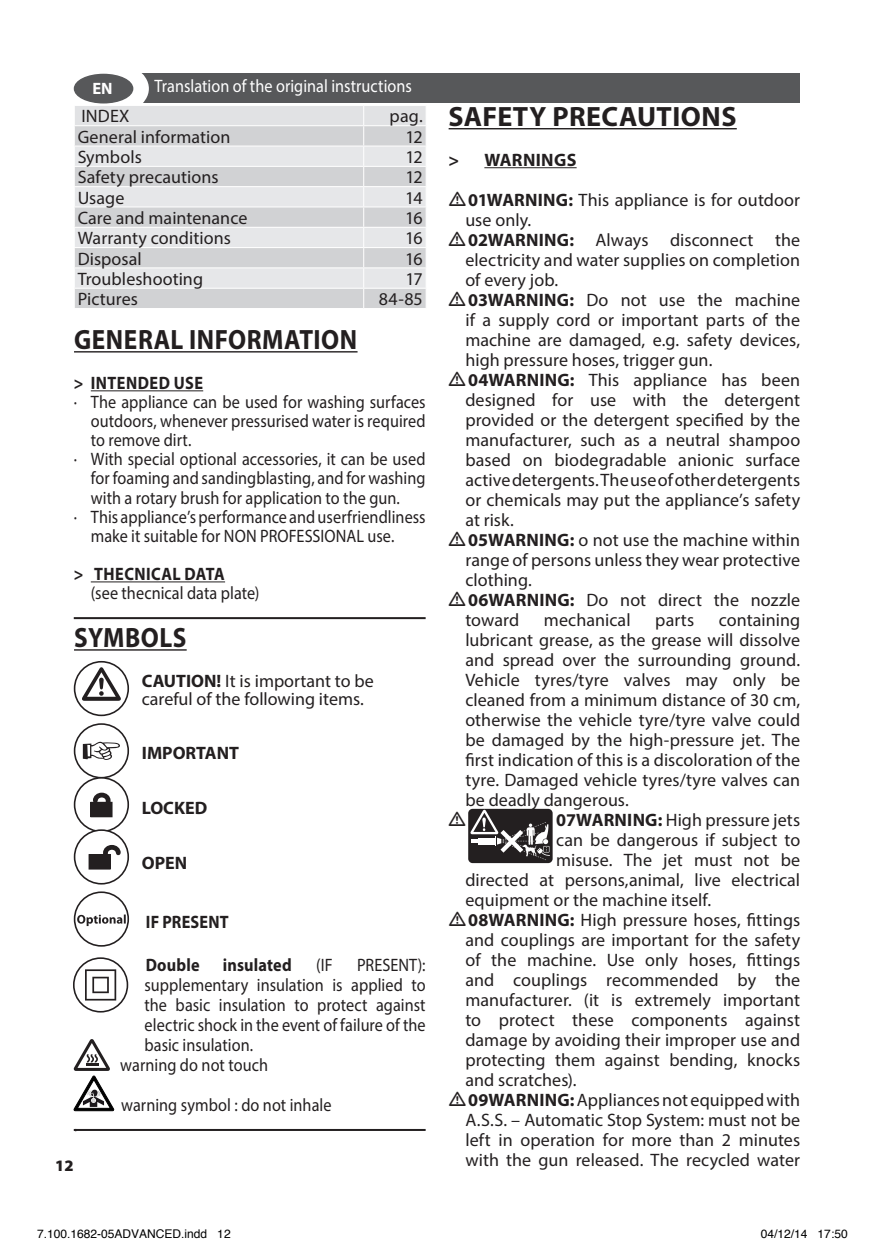
<style>
.page{position:relative;width:874px;height:1244px;background:#fff}
.page>*{position:absolute;margin:0;border:0;box-sizing:border-box;transform-origin:0 0}
.t1{font:700 28px "Myriad Pro";letter-spacing:.02em;color:#231f20;scale:.9 1}
.t2{font:700 28px "Myriad Pro";letter-spacing:.02em;color:#231f20}
.t3{font:18px/20px "Myriad Pro";letter-spacing:.005em;color:#231f20;text-align:justify}
.t4{font:18px "Myriad Pro";letter-spacing:.005em;color:#231f20;scale:.9 1}
.t5{font:700 18px "Myriad Pro";letter-spacing:.01em;color:#231f20;scale:.9 1}
.t6{font:18px "Myriad Pro";color:#fff;scale:.9 1}
.t7{font:700 18px "Myriad Pro";letter-spacing:.01em;color:#231f20}
.t8{font:700 18px "Myriad Pro";letter-spacing:.03em;color:#231f20;scale:.9 1}
.t9{font:18px "Warning Pi LT Std";color:#231f20}
.t10{font:700 16.4px "Myriad Pro";color:#fff}
.t11{font:900 16px "Myriad Pro";color:#231f20}
.t12{font:12px "Helvetica";color:#000}
.s1{font-weight:700}
</style>
<div class="page">
<div style="left:133px;top:74px;width:666px;height:29px;background:#57585a"></div>
<div style="left:62px;top:60px;width:87px;height:57px;background:#fff;border-radius:50%"></div>
<div style="left:74px;top:74px;width:58px;height:29px;background:#57585a;border-radius:50%"></div>
<div style="left:74px;top:74px;width:59px;height:29px;border:2px solid #57585a;border-radius:50%"></div>
<hr style="left:448px;top:128px;width:288px;height:1px;background:#231f20">
<hr style="left:484px;top:167px;width:92px;height:1px;background:#231f20">
<div style="left:468px;top:809px;width:84px;height:54px;background:#231f20;border-radius:4px"></div>
<svg style="left:470px;top:809px;width:79px;height:51px"></svg>
<hr style="left:74px;top:351px;width:283px;height:1px;background:#231f20">
<hr style="left:91px;top:390px;width:112px;height:1px;background:#231f20">
<hr style="left:91px;top:581px;width:134px;height:1px;background:#231f20">
<hr style="left:74px;top:649px;width:112px;height:1px;background:#231f20">
<svg style="left:74px;top:106px;width:352px;height:202px;background:#dcdddf"></svg>
<hr style="left:74px;top:617px;width:351px;height:2px;background:#231f20">
<div style="left:74px;top:661px;width:55px;height:55px;border:2px solid #231f20;border-radius:50%"></div>
<svg style="left:82px;top:667px;width:39px;height:34px"></svg>
<div style="left:74px;top:723px;width:55px;height:55px;border:2px solid #231f20;border-radius:50%"></div>
<svg style="left:83px;top:742px;width:37px;height:18px"></svg>
<div style="left:74px;top:777px;width:55px;height:55px;border:2px solid #231f20;border-radius:50%"></div>
<div style="left:91px;top:802px;width:21px;height:15px;background:#231f20"></div>
<div style="left:90px;top:802px;width:22px;height:15px;border:1px solid #231f20"></div>
<svg style="left:90px;top:792px;width:23px;height:17px"></svg>
<div style="left:74px;top:829px;width:55px;height:55px;border:2px solid #231f20;border-radius:50%"></div>
<div style="left:89px;top:854px;width:21px;height:15px;background:#231f20"></div>
<svg style="left:103px;top:842px;width:20px;height:20px"></svg>
<div style="left:74px;top:891px;width:55px;height:55px;border:2px solid #231f20;border-radius:50%"></div>
<svg style="left:77px;top:914px;width:49px;height:12px"></svg>
<div style="left:73px;top:957px;width:55px;height:55px;border:2px solid #231f20;border-radius:50%"></div>
<svg style="left:85px;top:969px;width:31px;height:31px"></svg>
<svg style="left:74px;top:1039px;width:40px;height:71px"></svg>
<hr style="left:74px;top:1129px;width:351px;height:2px;background:#231f20">
<p class="t10" style="left:92px;top:78px;width:22px">EN</p>
<p class="t6" style="left:154px;top:74px;width:287px">Translation of the original instructions</p>
<p class="t3" style="left:81px;top:106px;width:49px">INDEX</p>
<p class="t3" style="left:389px;top:106px;width:35px">pag.</p>
<p class="t3" style="left:78px;top:126px;width:154px">General information</p>
<p class="t3" style="left:405px;top:126px;width:19px">12</p>
<p class="t3" style="left:78px;top:147px;width:66px">Symbols</p>
<p class="t3" style="left:405px;top:147px;width:19px">12</p>
<p class="t3" style="left:78px;top:167px;width:142px">Safety precautions</p>
<p class="t3" style="left:405px;top:167px;width:19px">12</p>
<p class="t3" style="left:78px;top:187px;width:48px">Usage</p>
<p class="t3" style="left:405px;top:187px;width:19px">14</p>
<p class="t3" style="left:78px;top:207px;width:171px">Care and maintenance</p>
<p class="t3" style="left:405px;top:207px;width:19px">16</p>
<p class="t3" style="left:78px;top:228px;width:154px">Warranty conditions</p>
<p class="t3" style="left:405px;top:228px;width:19px">16</p>
<p class="t3" style="left:78px;top:248px;width:66px">Disposal</p>
<p class="t3" style="left:405px;top:248px;width:19px">16</p>
<p class="t3" style="left:78px;top:268px;width:127px">Troubleshooting</p>
<p class="t3" style="left:405px;top:268px;width:19px">17</p>
<p class="t3" style="left:78px;top:289px;width:62px">Pictures</p>
<p class="t3" style="left:379px;top:289px;width:45px">84-85</p>
<h1 class="t1" style="left:74px;top:321px;width:316px">GENERAL INFORMATION</h1>
<p class="t8" style="left:74px;top:371px;width:145px">&gt; INTENDED USE</p>
<p class="t4" style="left:74px;top:391px;width:392px">· The appliance can be used for washing surfaces</p>
<p class="t4" style="left:91px;top:410px;width:373px">outdoors, whenever pressurised water is required</p>
<p class="t4" style="left:91px;top:429px;width:113px">to remove dirt.</p>
<p class="t4" style="left:74px;top:448px;width:392px">· With special optional accessories, it can be used</p>
<p class="t4" style="left:91px;top:467px;width:373px">for foaming and sandingblasting, and for washing</p>
<p class="t4" style="left:91px;top:487px;width:345px">with a rotary brush for application to the gun.</p>
<p class="t4" style="left:74px;top:506px;width:392px">· This appliance’s performance and userfriendliness</p>
<p class="t4" style="left:91px;top:525px;width:339px">make it suitable for NON PROFESSIONAL use.</p>
<p class="t5" style="left:74px;top:562px;width:169px">&gt; THECNICAL DATA</p>
<p class="t4" style="left:91px;top:582px;width:189px">(see thecnical data plate)</p>
<h1 class="t1" style="left:74px;top:619px;width:126px">SYMBOLS</h1>
<p class="t3" style="left:142px;top:671px;width:233px;line-height:18px"><span class="s1">CAUTION!</span> It is important to be careful of the following items.</p>
<p class="t7" style="left:142px;top:741px;width:99px">IMPORTANT</p>
<p class="t7" style="left:142px;top:796px;width:67px">LOCKED</p>
<p class="t7" style="left:142px;top:851px;width:47px">OPEN</p>
<p class="t11" style="left:55px;top:1156px;width:20px">12</p>
<p class="t5" style="left:146px;top:909px;width:93px">IF PRESENT</p>
<p class="t5" style="left:146px;top:953px;width:61px">Double</p>
<p class="t5" style="left:223px;top:953px;width:78px">insulated</p>
<p class="t4" style="left:316px;top:953px;width:20px">(IF</p>
<p class="t4" style="left:357px;top:953px;width:78px">PRESENT):</p>
<p class="t4" style="left:144px;top:973px;width:314px">supplementary insulation is applied to</p>
<p class="t4" style="left:144px;top:993px;width:314px">the basic insulation to protect against</p>
<p class="t4" style="left:144px;top:1013px;width:314px">electric shock in the event of failure of the</p>
<p class="t4" style="left:144px;top:1033px;width:122px">basic insulation.</p>
<p class="t4" style="left:120px;top:1053px;width:165px">warning do not touch</p>
<p class="t4" style="left:121px;top:1093px;width:235px">warning symbol : do not inhale</p>
<h1 class="t2" style="left:448px;top:98px;width:289px">SAFETY PRECAUTIONS</h1>
<p class="t7" style="left:448px;top:148px;width:129px">&gt; WARNINGS</p>
<p class="t3" style="left:465px;top:190px;width:336px;text-indent:-17px">•<span class="s1">01WARNING:</span> This appliance is for outdoor use only.</p>
<p class="t3" style="left:465px;top:230px;width:336px;text-indent:-17px">•<span class="s1">02WARNING:</span> Always disconnect the electricity and water supplies on completion of every job.</p>
<p class="t3" style="left:465px;top:290px;width:336px;text-indent:-17px">•<span class="s1">03WARNING:</span> Do not use the machine if a supply cord or important parts of the machine are damaged, e.g. safety devices, high pressure hoses, trigger gun.</p>
<p class="t3" style="left:465px;top:370px;width:336px;text-indent:-17px">•<span class="s1">04WARNING:</span> This appliance has been designed for use with the detergent provided or the detergent specified by the manufacturer, such as a neutral shampoo based on biodegradable anionic surface active detergents. The use of other detergents or chemicals may put the appliance’s safety at risk.</p>
<p class="t3" style="left:465px;top:530px;width:336px;text-indent:-17px">•<span class="s1">05WARNING:</span> o not use the machine within range of persons unless they wear protective clothing.</p>
<p class="t3" style="left:465px;top:590px;width:336px;text-indent:-17px">•<span class="s1">06WARNING:</span> Do not direct the nozzle toward</p>
<p class="t3" style="left:543px;top:610px;width:88px">mechanical</p>
<p class="t3" style="left:655px;top:610px;width:40px">parts</p>
<p class="t3" style="left:465px;top:610px;width:336px;text-indent:253px">containing lubricant grease, as the grease will dissolve and spread over the surrounding ground.<br>Vehicle tyres/tyre valves may only be cleaned from a minimum distance of 30 cm, otherwise the vehicle tyre/tyre valve could be damaged by the high-pressure jet. The first indication of this is a discoloration of the tyre. Damaged vehicle tyres/tyre valves can be deadly dangerous.</p>
<p class="t9" style="left:448px;top:809px;width:19px">•</p>
<p class="t3" style="left:556px;top:810px;width:245px"><span class="s1">07WARNING:</span> High pressure jets</p>
<p class="t3" style="left:556px;top:830px;width:245px">can be dangerous if subject to</p>
<p class="t3" style="left:556px;top:850px;width:245px">misuse. The jet must not be</p>
<p class="t3" style="left:465px;top:870px;width:336px">directed at persons,animal, live electrical</p>
<p class="t3" style="left:465px;top:890px;width:247px">equipment or the machine itself.</p>
<p class="t3" style="left:465px;top:910px;width:336px;text-indent:-17px">•<span class="s1">08WARNING:</span> High pressure hoses, fittings and couplings are important for the safety of the machine. Use only hoses, fittings and couplings recommended by the manufacturer. (it is extremely important to protect these components against damage by avoiding their improper use and protecting them against bending, knocks and scratches).</p>
<p class="t3" style="left:465px;top:1090px;width:336px;text-indent:-17px">•<span class="s1">09WARNING:</span> Appliances not equipped with A.S.S. – Automatic Stop System: must not be left in operation for more than 2 minutes with the gun released. The recycled water</p>
<p class="t12" style="left:37px;top:1224px;width:195px">7.100.1682-05ADVANCED.indd 12</p>
<p class="t12" style="left:760px;top:1224px;width:88px">04/12/14 17:50</p>
</div>
